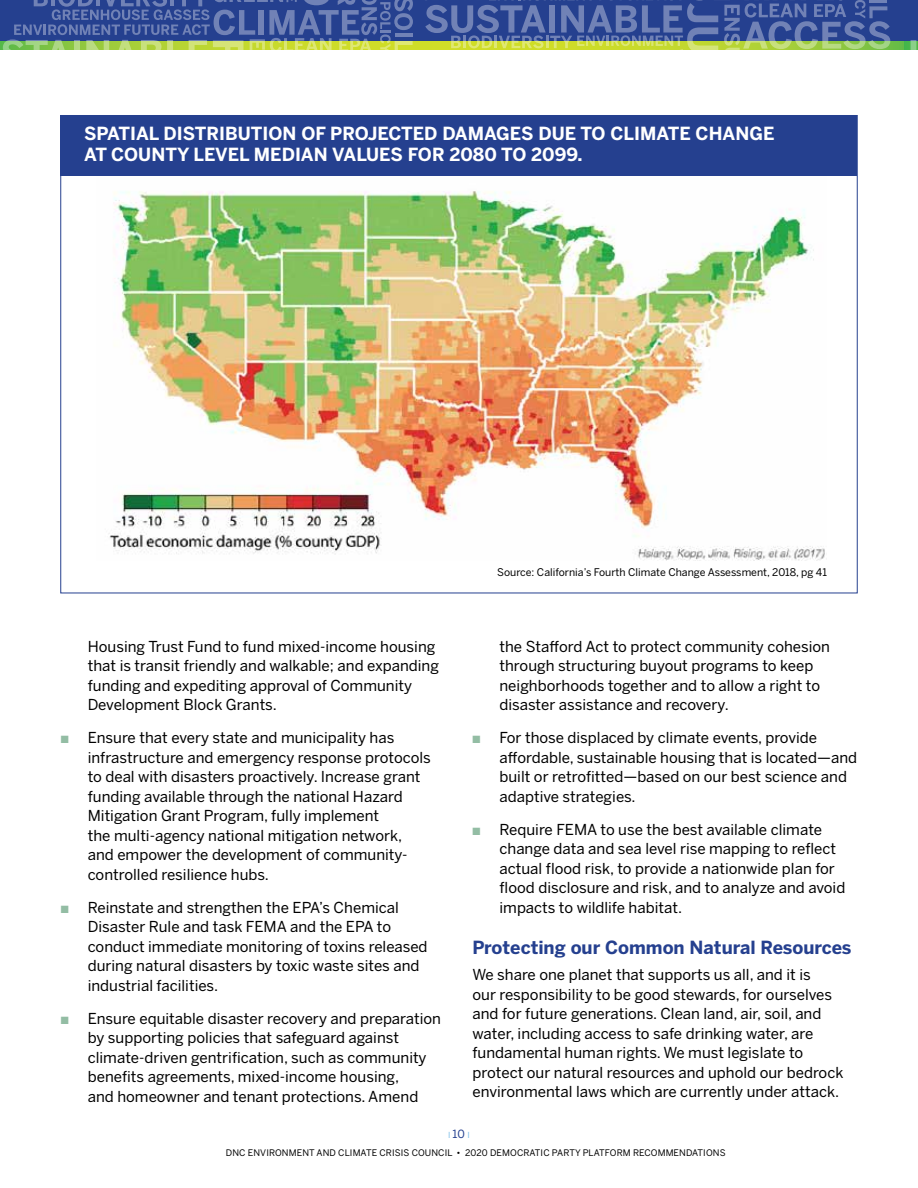
<style>
.page{position:relative;width:918px;height:1188px;background:#fff}
.page>*{position:absolute;margin:0;border:0;box-sizing:border-box;transform-origin:0 0}
.t1{font:700 18px/21px "Benton Sans";color:#fff}
.t2{font:700 18px "Benton Sans";color:#25408f}
.t3{font:15px/19.5px "Benton Sans";color:#000}
.t4{font:10.5px "Benton Sans";color:#000}
.t5{font:9px "Benton Sans";letter-spacing:.01em;color:#000}
.t6{font:8.25px "Benton Sans";color:#7bbde8}
.s1{color:#93bda4}
.s2{font-size:11.25px;color:#25408f}
</style>
<div class="page">
<div style="left:0;top:0;width:918px;height:45px;background:#25408f"></div>
<svg style="left:0;top:41px;width:904px;height:9px"></svg>
<div style="left:904px;top:41px;width:14px;height:9px;background:#6ac262"></div>
<svg style="left:421px;top:0;width:469px;height:50px"></svg>
<svg style="left:2px;top:0;width:411px;height:50px"></svg>
<svg style="left:904px;top:40px;width:12px;height:10px"></svg>
<div style="left:60px;top:115px;width:798px;height:478px;background:#fff;border:1px solid #25408f"></div>
<img style="left:109px;top:191px;width:716px;height:370px">
<div style="left:61px;top:115px;width:796px;height:61px;background:#25408f"></div>
<p class="t1" style="left:84px;top:123px;width:692px">SPATIAL DISTRIBUTION OF PROJECTED DAMAGES DUE TO CLIMATE CHANGE<br>AT COUNTY LEVEL MEDIAN VALUES FOR 2080 TO 2099.</p>
<p class="t3" style="left:88px;top:637px;width:353px">Housing Trust Fund to fund mixed-income housing that is transit friendly and walkable; and expanding funding and expediting approval of Community Development Block Grants.</p>
<p class="t3" style="left:88px;top:728px;width:345px;text-indent:-27px"><span class="s1">■</span> Ensure that every state and municipality has infrastructure and emergency response protocols to deal with disasters proactively. Increase grant funding available through the national Hazard Mitigation Grant Program, fully implement<br>the multi-agency national mitigation network, and empower the development of community&shy;controlled resilience hubs.</p>
<p class="t3" style="left:88px;top:898px;width:341px;text-indent:-27px"><span class="s1">■</span> Reinstate and strengthen the EPA’s Chemical Disaster Rule and task FEMA and the EPA to conduct immediate monitoring of toxins released during natural disasters by toxic waste sites and industrial facilities.</p>
<p class="t3" style="left:88px;top:1009px;width:355px;text-indent:-27px"><span class="s1">■</span> Ensure equitable disaster recovery and preparation by supporting policies that safeguard against climate-driven gentrification, such as community benefits agreements, mixed-income housing,<br>and homeowner and tenant protections. Amend</p>
<p class="t4" style="left:497px;top:566px;width:331px">Source: California’s Fourth Climate Change Assessment, 2018, pg 41</p>
<p class="t3" style="left:500px;top:637px;width:332px">the Stafford Act to protect community cohesion through structuring buyout programs to keep neighborhoods together and to allow a right to disaster assistance and recovery.</p>
<p class="t3" style="left:500px;top:728px;width:359px;text-indent:-27px"><span class="s1">■</span> For those displaced by climate events, provide affordable, sustainable housing that is located—and built or retrofitted—based on our best science and adaptive strategies.</p>
<p class="t3" style="left:500px;top:820px;width:347px;text-indent:-27px"><span class="s1">■</span> Require FEMA to use the best available climate change data and sea level rise mapping to reflect actual flood risk, to provide a nationwide plan for flood disclosure and risk, and to analyze and avoid impacts to wildlife habitat.</p>
<p class="t2" style="left:472px;top:937px;width:381px">Protecting our Common Natural Resources</p>
<p class="t3" style="left:472px;top:965px;width:373px">We share one planet that supports us all, and it is<br>our responsibility to be good stewards, for ourselves and for future generations. Clean land, air, soil, and water, including access to safe drinking water, are fundamental human rights. We must legislate to protect our natural resources and uphold our bedrock environmental laws which are currently under attack.</p>
<p class="t6" style="left:448px;top:1130px;width:23px">I<span class="s2">10</span>I</p>
<p class="t5" style="left:226px;top:1148px;width:501px">DNC ENVIRONMENT AND CLIMATE CRISIS COUNCIL • 2020 DEMOCRATIC PARTY PLATFORM RECOMMENDATIONS</p>
</div>
